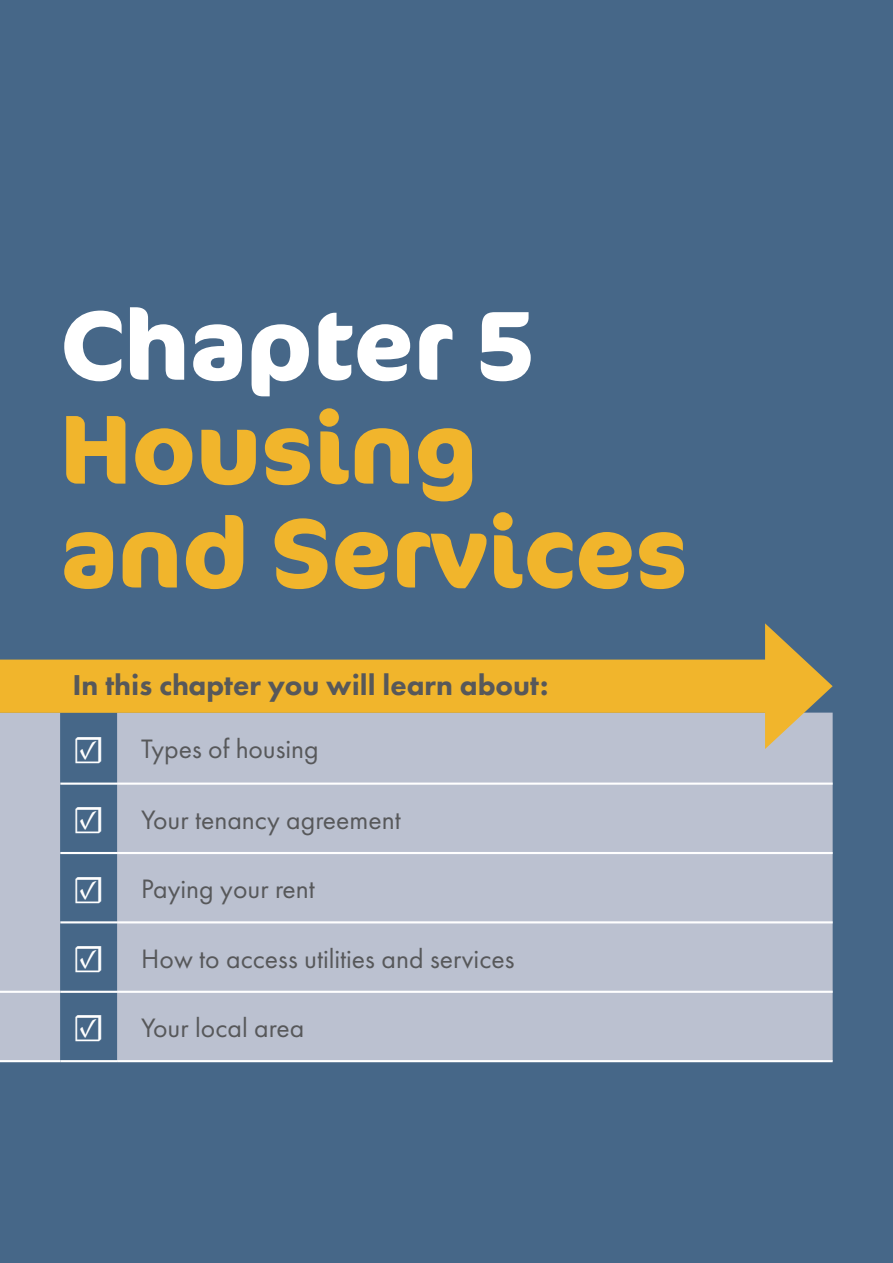
<style>
.page{position:relative;width:893px;height:1263px;background:#466788}
.page>*{position:absolute;margin:0;border:0;box-sizing:border-box;transform-origin:0 0}
.A_Heading{font:700 97.95px "Cocon OT";color:#f1b52c}
.A_Heading-2{font:700 97.95px "Cocon OT";color:#fff}
.t1{font:38.25px "Minion Pro";color:#fff}
.BODY_text{font:800 29.85px "Futura PT";color:#57585a}
.BODY_text-2{font:27.6px "Futura PT";color:#57585a}
</style>
<div class="page">
<div style="left:0;top:713px;width:833px;height:347px;background:#bbc1d0"></div>
<svg style="left:60px;top:713px;width:57px;height:347px"></svg>
<hr style="left:60px;top:782px;width:57px;height:3px;background:#fff">
<hr style="left:117px;top:782px;width:716px;height:3px;background:#fff">
<hr style="left:60px;top:852px;width:57px;height:2px;background:#fff">
<hr style="left:117px;top:852px;width:716px;height:2px;background:#fff">
<hr style="left:60px;top:921px;width:57px;height:2px;background:#fff">
<hr style="left:117px;top:921px;width:716px;height:2px;background:#fff">
<hr style="left:0;top:991px;width:60px;height:2px;background:#fff">
<hr style="left:60px;top:991px;width:57px;height:2px;background:#fff">
<hr style="left:117px;top:991px;width:716px;height:2px;background:#fff">
<hr style="left:0;top:1060px;width:60px;height:2px;background:#fff">
<hr style="left:60px;top:1060px;width:57px;height:2px;background:#fff">
<hr style="left:117px;top:1060px;width:716px;height:2px;background:#fff">
<div style="left:0;top:660px;width:787px;height:53px;background:#f1b52c"></div>
<svg style="left:765px;top:623px;width:68px;height:126px"></svg>
<p class="A_Heading-2" style="left:60px;top:287px;width:476px">Chapter 5</p>
<p class="A_Heading" style="left:60px;top:391px;width:418px">Housing</p>
<p class="A_Heading" style="left:60px;top:494px;width:629px">and Services</p>
<p class="BODY_text" style="left:72px;top:666px;width:477px">In this chapter you will learn about:</p>
<p class="t1" style="left:72px;top:724px;width:34px">☑</p>
<p class="BODY_text-2" style="left:141px;top:732px;width:179px">Types of housing</p>
<p class="t1" style="left:72px;top:794px;width:34px">☑</p>
<p class="BODY_text-2" style="left:141px;top:803px;width:261px">Your tenancy agreement</p>
<p class="t1" style="left:72px;top:864px;width:34px">☑</p>
<p class="BODY_text-2" style="left:141px;top:873px;width:175px">Paying your rent</p>
<p class="t1" style="left:72px;top:933px;width:34px">☑</p>
<p class="BODY_text-2" style="left:141px;top:942px;width:375px">How to access utilities and services</p>
<p class="t1" style="left:72px;top:1002px;width:34px">☑</p>
<p class="BODY_text-2" style="left:141px;top:1011px;width:165px">Your local area</p>
</div>
